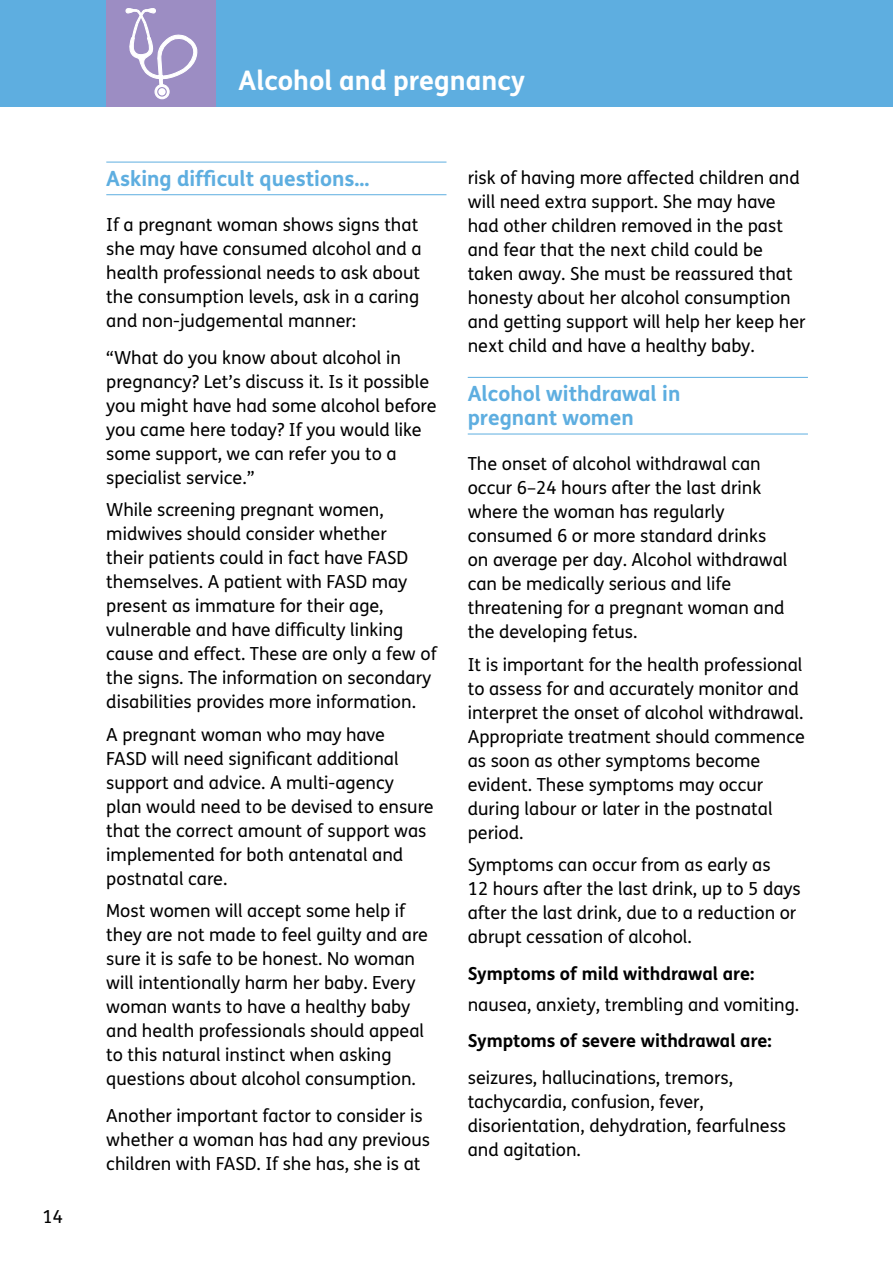
<style>
.page{position:relative;width:893px;height:1263px;background:#fff}
.page>*{position:absolute;margin:0;border:0;box-sizing:border-box;transform-origin:0 0}
.t1{font:700 27px "FS Mencap";color:#fff}
.t2{font:700 21px/24px "FS Mencap";color:#5eaee0}
.t3{font:18px/24px "FS Mencap";color:#000}
.t4{font:700 18px "FS Mencap";color:#000}
</style>
<div class="page">
<div style="left:0;top:0;width:893px;height:107px;background:#5eaee0"></div>
<div style="left:106px;top:0;width:110px;height:107px;background:#9c8dc3"></div>
<svg style="left:125px;top:8px;width:73px;height:92px"></svg>
<div style="left:155px;top:85px;width:14px;height:14px;background:#fff;border-radius:50%"></div>
<div style="left:154px;top:84px;width:16px;height:15px;border:1px solid #fff;border-radius:50%"></div>
<div style="left:157px;top:87px;width:10px;height:10px;border:1px solid #9c8dc3;border-radius:50%"></div>
<hr style="left:106px;top:162px;width:340px;height:1px;background:#5eaee0">
<hr style="left:106px;top:194px;width:340px;height:1px;background:#5eaee0">
<hr style="left:468px;top:377px;width:340px;height:1px;background:#5eaee0">
<hr style="left:468px;top:434px;width:340px;height:1px;background:#5eaee0">
<p class="t3" style="left:43px;top:1205px;width:22px">14</p>
<h1 class="t1" style="left:239px;top:64px;width:288px">Alcohol and pregnancy</h1>
<p class="t2" style="left:106px;top:166px;width:265px">Asking difficult questions...</p>
<p class="t3" style="left:106px;top:213px;width:317px">If a pregnant woman shows signs that she may have consumed alcohol and a health professional needs to ask about the consumption levels, ask in a caring and non-judgemental manner:</p>
<p class="t3" style="left:106px;top:346px;width:332px">“What do you know about alcohol in pregnancy? Let’s discuss it. Is it possible you might have had some alcohol before you came here today? If you would like some support, we can refer you to a specialist service.”</p>
<p class="t3" style="left:106px;top:498px;width:332px">While screening pregnant women, midwives should consider whether<br>their patients could in fact have FASD themselves. A patient with FASD may present as immature for their age, vulnerable and have difficulty linking cause and effect. These are only a few of the signs. The information on secondary disabilities provides more information.</p>
<p class="t3" style="left:106px;top:723px;width:329px">A pregnant woman who may have<br>FASD will need significant additional support and advice. A multi-agency plan would need to be devised to ensure that the correct amount of support was implemented for both antenatal and postnatal care.</p>
<p class="t3" style="left:106px;top:899px;width:323px">Most women will accept some help if they are not made to feel guilty and are sure it is safe to be honest. No woman will intentionally harm her baby. Every woman wants to have a healthy baby and health professionals should appeal to this natural instinct when asking questions about alcohol consumption.</p>
<p class="t3" style="left:106px;top:1104px;width:325px">Another important factor to consider is whether a woman has had any previous children with FASD. If she has, she is at</p>
<p class="t3" style="left:468px;top:166px;width:339px">risk of having more affected children and will need extra support. She may have had other children removed in the past and fear that the next child could be taken away. She must be reassured that honesty about her alcohol consumption and getting support will help her keep her next child and have a healthy baby.</p>
<p class="t2" style="left:468px;top:382px;width:214px">Alcohol withdrawal in pregnant women</p>
<p class="t3" style="left:468px;top:452px;width:321px">The onset of alcohol withdrawal can occur 6–24 hours after the last drink where the woman has regularly consumed 6 or more standard drinks on average per day. Alcohol withdrawal can be medically serious and life threatening for a pregnant woman and the developing fetus.</p>
<p class="t3" style="left:468px;top:653px;width:339px">It is important for the health professional to assess for and accurately monitor and interpret the onset of alcohol withdrawal.<br>Appropriate treatment should commence as soon as other symptoms become evident. These symptoms may occur during labour or later in the postnatal period.</p>
<p class="t3" style="left:468px;top:853px;width:334px">Symptoms can occur from as early as<br>12 hours after the last drink, up to 5 days after the last drink, due to a reduction or abrupt cessation of alcohol.</p>
<p class="t4" style="left:468px;top:962px;width:288px">Symptoms of mild withdrawal are:</p>
<p class="t3" style="left:468px;top:993px;width:333px">nausea, anxiety, trembling and vomiting.</p>
<p class="t4" style="left:468px;top:1030px;width:306px">Symptoms of severe withdrawal are:</p>
<p class="t3" style="left:468px;top:1066px;width:320px">seizures, hallucinations, tremors, tachycardia, confusion, fever, disorientation, dehydration, fearfulness and agitation.</p>
</div>
